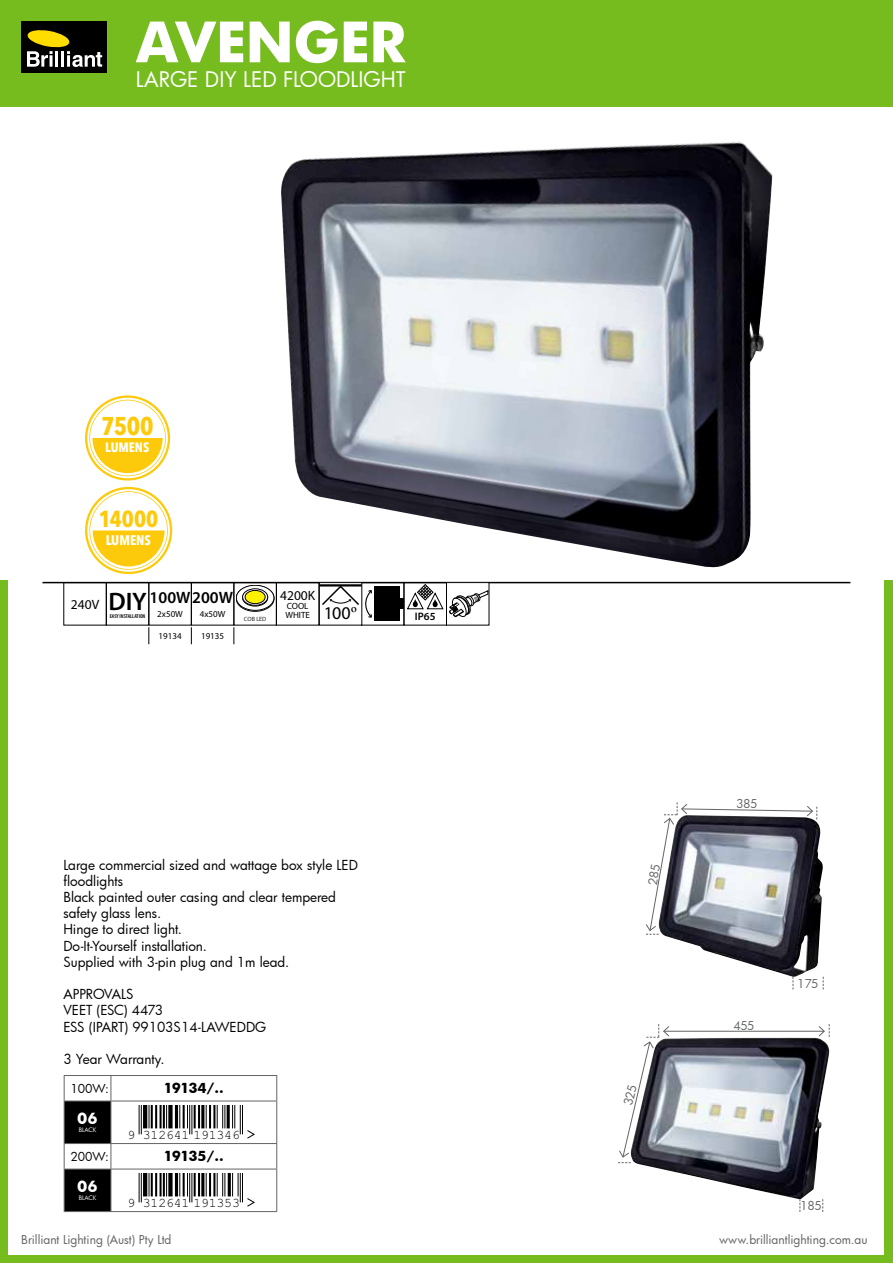
<style>
.page{position:relative;width:893px;height:1263px;background:#fff}
.page>*{position:absolute;margin:0;border:0;box-sizing:border-box;transform-origin:0 0}
.t1{font:700 54px "Futura";color:#fff}
.t2{font:700 condensed 25.5px "Avenir Next LT Pro";color:#fdca0b}
.t3{font:600 25.35px "Myriad Pro";color:#000}
.t4{font:700 condensed 23.1px "Avenir Next LT Pro";color:#fdca0b}
.t5{font:21px "Futura";color:#fff}
.t6{font:600 16.5px "Myriad Pro";color:#000}
.t7{font:700 15px "Futura";color:#fff}
.t8{font:700 condensed 13.8px "Avenir Next LT Pro";color:#fff}
.t9{font:13.5px/16.2px "Futura";color:#000}
.t10{font:700 13.5px "Futura";letter-spacing:-.07em;color:#000}
.t11{font:13.5px "Myriad Pro";color:#000}
.t12{font:700 condensed 13.5px "Avenir Next LT Pro";color:#fff}
.t13{font:13.2px "Helvetica";letter-spacing:-.015em;color:#000}
.t14{font:12px "Futura";color:#636466}
.t15{font:12px "Futura";color:#000}
.t16{font:600 10.95px "Myriad Pro";color:#000}
.t17{font:9px/9px "Myriad Pro";color:#000}
.t18{font:6.15px "Myriad Pro";color:#231f20}
.t19{font:6px "Futura";color:#fff}
.t20{font:600 condensed 5.7px "Myriad Pro";color:#000}
.s1{font-size:18px}
.s2{font-family:"Times New Roman";font-size:18px}
</style>
<div class="page">
<div style="left:0;top:580px;width:893px;height:683px;background:#77bc1f"></div>
<div style="left:0;top:0;width:893px;height:106px;background:#77bc1f"></div>
<div style="left:9px;top:572px;width:875px;height:682px;background:#fff"></div>
<hr style="left:43px;top:582px;width:807px;height:1px;background:#000">
<img style="left:663px;top:815px;width:160px;height:162px">
<img style="left:629px;top:1037px;width:200px;height:162px">
<img style="left:281px;top:142px;width:492px;height:426px">
<div style="left:63px;top:582px;width:44px;height:43px;border:1px solid #000"></div>
<hr style="left:664px;top:1031px;width:160px;height:1px;background:#636466">
<svg style="left:799px;top:1199px;width:1px;height:13px"></svg>
<svg style="left:822px;top:1199px;width:1px;height:13px"></svg>
<svg style="left:818px;top:1024px;width:12px;height:13px"></svg>
<svg style="left:233px;top:627px;width:1px;height:17px"></svg>
<svg style="left:191px;top:627px;width:1px;height:17px"></svg>
<svg style="left:148px;top:627px;width:1px;height:17px"></svg>
<div style="left:106px;top:582px;width:43px;height:43px;border:1px solid #000"></div>
<div style="left:191px;top:582px;width:43px;height:43px;border:1px solid #000"></div>
<div style="left:148px;top:582px;width:44px;height:43px;border:1px solid #000"></div>
<svg style="left:236px;top:586px;width:38px;height:25px"></svg>
<div style="left:236px;top:585px;width:38px;height:26px;border:1px solid #000;border-radius:50%"></div>
<svg style="left:236px;top:585px;width:38px;height:25px"></svg>
<div style="left:236px;top:585px;width:38px;height:25px;border:1px solid #000;border-radius:50%"></div>
<div style="left:243px;top:589px;width:25px;height:17px;background:#121212;border-radius:50%"></div>
<div style="left:242px;top:589px;width:26px;height:17px;border:1px solid #000;border-radius:50%"></div>
<svg style="left:243px;top:589px;width:25px;height:16px"></svg>
<div style="left:242px;top:588px;width:26px;height:17px;border:1px solid #000;border-radius:50%"></div>
<div style="left:245px;top:590px;width:20px;height:14px;background:#fff200;border-radius:50%"></div>
<div style="left:245px;top:590px;width:20px;height:14px;border:1px solid #000;border-radius:50%"></div>
<div style="left:233px;top:582px;width:44px;height:43px;border:1px solid #000"></div>
<div style="left:374px;top:587px;width:26px;height:34px;background:#000"></div>
<div style="left:393px;top:598px;width:11px;height:11px;background:#000"></div>
<div style="left:361px;top:582px;width:43px;height:43px;border:1px solid #000"></div>
<svg style="left:321px;top:584px;width:51px;height:34px"></svg>
<div style="left:319px;top:582px;width:43px;height:43px;border:1px solid #000"></div>
<div style="left:404px;top:582px;width:43px;height:43px;border:1px solid #000"></div>
<svg style="left:407px;top:584px;width:80px;height:36px"></svg>
<div style="left:446px;top:582px;width:43px;height:43px;border:1px solid #000"></div>
<hr style="left:64px;top:1075px;width:47px;height:1px;background:#636466">
<hr style="left:111px;top:1075px;width:166px;height:1px;background:#636466">
<svg style="left:276px;top:1076px;width:1px;height:25px"></svg>
<hr style="left:111px;top:1101px;width:166px;height:1px;background:#636466">
<hr style="left:276px;top:1101px;width:1px;height:42px;background:#636466">
<hr style="left:111px;top:1143px;width:166px;height:1px;background:#636466">
<svg style="left:64px;top:1076px;width:48px;height:135px"></svg>
<svg style="left:276px;top:1144px;width:1px;height:25px"></svg>
<hr style="left:64px;top:1169px;width:47px;height:1px;background:#636466">
<hr style="left:64px;top:1169px;width:1px;height:42px;background:#636466">
<hr style="left:111px;top:1169px;width:166px;height:1px;background:#636466">
<hr style="left:111px;top:1169px;width:1px;height:42px;background:#636466">
<hr style="left:276px;top:1169px;width:1px;height:42px;background:#636466">
<hr style="left:64px;top:1211px;width:47px;height:1px;background:#636466">
<hr style="left:111px;top:1211px;width:166px;height:1px;background:#636466">
<svg style="left:139px;top:1174px;width:3px;height:28px"></svg>
<hr style="left:143px;top:1174px;width:4px;height:22px;background:#000">
<svg style="left:149px;top:1174px;width:1px;height:22px"></svg>
<hr style="left:151px;top:1174px;width:2px;height:22px;background:#000">
<hr style="left:155px;top:1174px;width:2px;height:22px;background:#000">
<hr style="left:160px;top:1174px;width:2px;height:22px;background:#000">
<hr style="left:163px;top:1174px;width:2px;height:22px;background:#000">
<svg style="left:166px;top:1174px;width:1px;height:22px"></svg>
<div style="left:168px;top:1174px;width:5px;height:22px;background:#000"></div>
<hr style="left:175px;top:1174px;width:3px;height:22px;background:#000">
<svg style="left:179px;top:1174px;width:1px;height:22px"></svg>
<hr style="left:183px;top:1174px;width:2px;height:22px;background:#000">
<svg style="left:187px;top:1174px;width:5px;height:28px"></svg>
<hr style="left:194px;top:1174px;width:2px;height:22px;background:#000">
<hr style="left:198px;top:1174px;width:2px;height:22px;background:#000">
<hr style="left:201px;top:1174px;width:3px;height:22px;background:#000">
<svg style="left:206px;top:1174px;width:1px;height:22px"></svg>
<hr style="left:209px;top:1174px;width:2px;height:22px;background:#000">
<hr style="left:213px;top:1174px;width:2px;height:22px;background:#000">
<svg style="left:217px;top:1174px;width:8px;height:22px"></svg>
<hr style="left:228px;top:1174px;width:3px;height:22px;background:#000">
<svg style="left:232px;top:1174px;width:23px;height:33px"></svg>
<svg style="left:139px;top:1106px;width:3px;height:28px"></svg>
<hr style="left:143px;top:1106px;width:4px;height:22px;background:#000">
<svg style="left:149px;top:1106px;width:1px;height:22px"></svg>
<hr style="left:151px;top:1106px;width:2px;height:22px;background:#000">
<hr style="left:155px;top:1106px;width:2px;height:22px;background:#000">
<hr style="left:160px;top:1106px;width:2px;height:22px;background:#000">
<hr style="left:163px;top:1106px;width:2px;height:22px;background:#000">
<svg style="left:166px;top:1106px;width:1px;height:22px"></svg>
<div style="left:168px;top:1106px;width:5px;height:22px;background:#000"></div>
<hr style="left:175px;top:1106px;width:3px;height:22px;background:#000">
<svg style="left:179px;top:1106px;width:1px;height:22px"></svg>
<hr style="left:183px;top:1106px;width:2px;height:22px;background:#000">
<svg style="left:187px;top:1106px;width:5px;height:28px"></svg>
<hr style="left:194px;top:1106px;width:2px;height:22px;background:#000">
<hr style="left:198px;top:1106px;width:2px;height:22px;background:#000">
<hr style="left:201px;top:1106px;width:3px;height:22px;background:#000">
<svg style="left:206px;top:1106px;width:1px;height:22px"></svg>
<hr style="left:209px;top:1106px;width:2px;height:22px;background:#000">
<hr style="left:213px;top:1106px;width:2px;height:22px;background:#000">
<svg style="left:217px;top:1106px;width:8px;height:22px"></svg>
<hr style="left:227px;top:1106px;width:3px;height:22px;background:#000">
<svg style="left:232px;top:1106px;width:23px;height:33px"></svg>
<svg style="left:85px;top:487px;width:87px;height:87px"></svg>
<svg style="left:85px;top:395px;width:85px;height:85px"></svg>
<div style="left:276px;top:582px;width:43px;height:43px;border:1px solid #000"></div>
<div style="left:21px;top:21px;width:86px;height:51px;background:#000"></div>
<svg style="left:27px;top:30px;width:75px;height:37px"></svg>
<svg style="left:618px;top:1024px;width:52px;height:139px"></svg>
<svg style="left:646px;top:802px;width:171px;height:133px"></svg>
<h1 class="t1" style="left:136px;top:4px;width:272px">AVENGER</h1>
<h3 class="t5" style="left:136px;top:66px;width:271px">LARGE DIY LED FLOODLIGHT</h3>
<h2 class="t2" style="left:102px;top:410px;width:54px">7500</h2>
<p class="t12" style="left:105px;top:439px;width:46px">LUMENS</p>
<h3 class="t4" style="left:99px;top:505px;width:61px">14000</h3>
<p class="t8" style="left:106px;top:531px;width:47px">LUMENS</p>
<p class="t11" style="left:71px;top:596px;width:30px">240V</p>
<p class="t6" style="left:150px;top:587px;width:85px">100W200W</p>
<p class="t17" style="left:200px;top:609px;width:27px">4x50W</p>
<h3 class="t3" style="left:108px;top:585px;width:40px">DIY</h3>
<p class="t20" style="left:110px;top:613px;width:37px">EASY INSTALLATION</p>
<p class="t17" style="left:157px;top:609px;width:27px">2x50W</p>
<p class="t17" style="left:159px;top:631px;width:25px">19134</p>
<p class="t17" style="left:201px;top:631px;width:25px">19135</p>
<p class="t11" style="left:280px;top:587px;width:37px">4200K</p>
<p class="t17" style="left:285px;top:601px;width:73px">COOL<br>WHITE <span class="s1">100</span><span class="s2">º</span></p>
<p class="t18" style="left:244px;top:615px;width:24px">COB LED</p>
<p class="t16" style="left:415px;top:610px;width:22px">IP65</p>
<p class="t9" style="left:63px;top:856px;width:296px">Large commercial sized and wattage box style LED floodlights<br>Black painted outer casing and clear tempered safety glass lens.<br>Hinge to direct light.<br>Do-It-Yourself installation.<br>Supplied with 3-pin plug and 1m lead.</p>
<p class="t9" style="left:63px;top:986px;width:204px">APPROVALS<br>VEET (ESC) 4473<br>ESS (IPART) 99103S14-LAWEDDG</p>
<p class="t9" style="left:63px;top:1051px;width:103px">3 Year Warranty.</p>
<p class="t15" style="left:70px;top:1080px;width:40px">100W:</p>
<p class="t10" style="left:164px;top:1079px;width:62px">19134/..</p>
<p class="t7" style="left:77px;top:1108px;width:22px">06</p>
<p class="t19" style="left:79px;top:1125px;width:19px">BLACK</p>
<p class="t15" style="left:70px;top:1148px;width:40px">200W:</p>
<p class="t10" style="left:164px;top:1147px;width:62px">19135/..</p>
<p class="t7" style="left:77px;top:1176px;width:22px">06</p>
<p class="t19" style="left:79px;top:1193px;width:19px">BLACK</p>
<p class="t13" style="left:128px;top:1194px;width:114px">9 312641 191353</p>
<p class="t13" style="left:128px;top:1126px;width:114px">9 312641 191346</p>
<p class="t14" style="left:733px;top:1017px;width:23px">455</p>
<p class="t14" style="left:797px;top:975px;width:23px">175</p>
<p class="t14" style="left:800px;top:1197px;width:23px">185</p>
<p class="t14" style="left:21px;top:1231px;width:152px">Brilliant Lighting (Aust) Pty Ltd</p>
<p class="t14" style="left:719px;top:1231px;width:150px">www.brilliantlighting.com.au</p>
</div>
